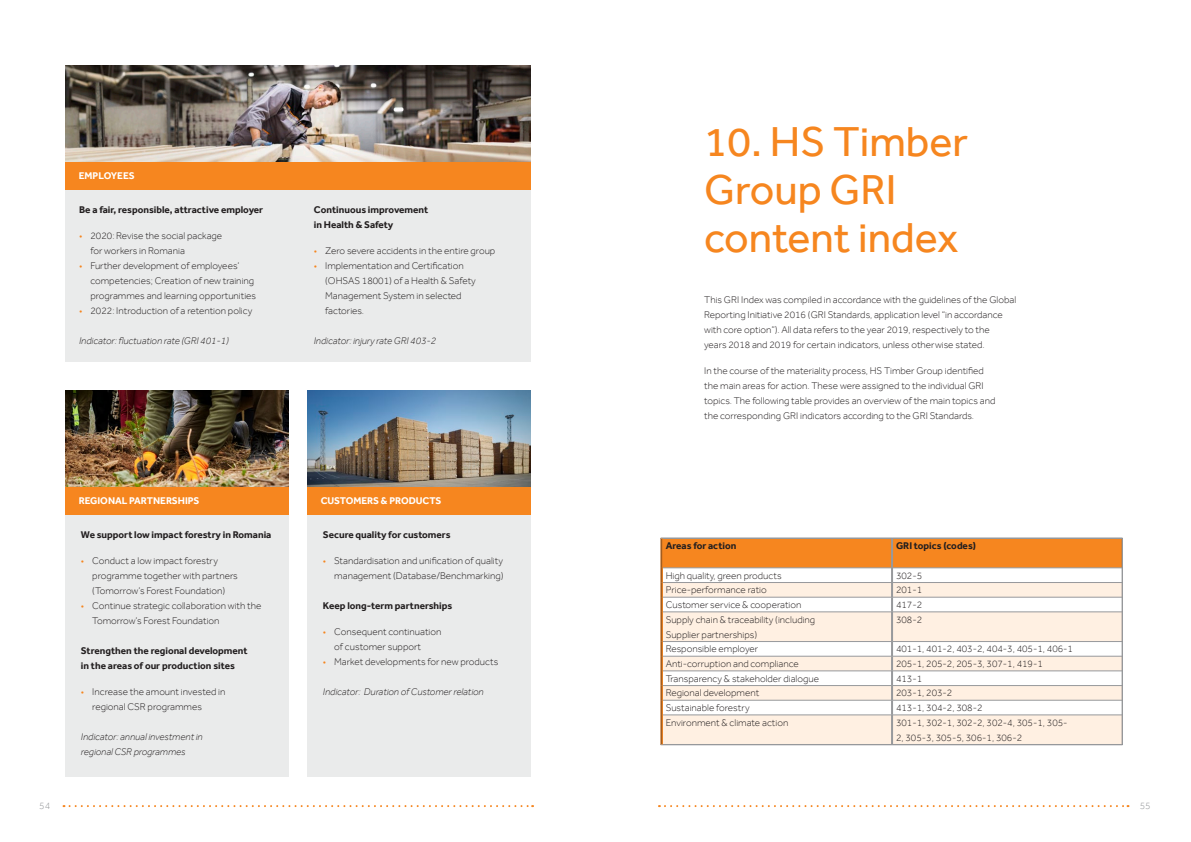
<style>
.page{position:relative;width:1191px;height:842px;background:#fff}
.page>*{position:absolute;margin:0;border:0;box-sizing:border-box;transform-origin:0 0}
.Titlu{font:43px/48px "Effra";color:#f6861f}
.t1{font:300 10px/15px "Effra";color:#231f20}
.t2{font:700 10px/15px "Effra";color:#231f20}
.t3{font:italic 300 10px/15px "Effra";color:#231f20}
.t4{font:700 10px "Effra";color:#fff}
.t5{font:300 10px "Effra";color:#97999c}
.s1{color:#f6861f}
</style>
<div class="page">
<svg style="left:63px;top:805px;width:470px;height:2px"></svg>
<svg style="left:659px;top:805px;width:469px;height:2px"></svg>
<img style="left:65px;top:65px;width:465px;height:98px">
<img style="left:65px;top:390px;width:223px;height:98px">
<img style="left:307px;top:390px;width:223px;height:98px">
<div style="left:307px;top:488px;width:223px;height:27px;background:#f6861f"></div>
<div style="left:65px;top:488px;width:223px;height:27px;background:#f6861f"></div>
<div style="left:307px;top:515px;width:223px;height:262px;background:#eaebeb"></div>
<div style="left:65px;top:515px;width:223px;height:262px;background:#eaebeb"></div>
<div style="left:65px;top:163px;width:465px;height:27px;background:#f6861f"></div>
<div style="left:65px;top:190px;width:465px;height:172px;background:#eaebeb"></div>
<hr style="left:1122px;top:715px;width:1px;height:30px;background:#97999c">
<hr style="left:660px;top:744px;width:232px;height:1px;background:#97999c">
<hr style="left:892px;top:744px;width:230px;height:1px;background:#97999c">
<svg style="left:660px;top:538px;width:463px;height:206px"></svg>
<p class="t4" style="left:79px;top:170px;width:57px">EMPLOYEES</p>
<p class="t2" style="left:79px;top:202px;width:185px">Be a fair, responsible, attractive employer</p>
<p class="t1" style="left:90px;top:228px;width:133px;text-indent:-11px"><span class="s1">•</span> 2020: Revise the social package for workers in Romania</p>
<p class="t1" style="left:90px;top:258px;width:167px;text-indent:-11px"><span class="s1">•</span> Further development of employees’ competencies; Creation of new training programmes and learning opportunities</p>
<p class="t1" style="left:79px;top:303px;width:175px"><span class="s1">•</span> 2022: Introduction of a retention policy</p>
<p class="t3" style="left:79px;top:333px;width:151px">Indicator: fluctuation rate (GRI 401-1)</p>
<p class="t2" style="left:314px;top:202px;width:116px">Continuous improvement in Health &amp; Safety</p>
<p class="t1" style="left:314px;top:243px;width:183px"><span class="s1">•</span> Zero severe accidents in the entire group</p>
<p class="t1" style="left:325px;top:258px;width:152px;text-indent:-11px"><span class="s1">•</span> Implementation and Certification (OHSAS 18001) of a Health &amp; Safety<br>Management System in selected factories.</p>
<p class="t3" style="left:314px;top:333px;width:124px">Indicator: injury rate GRI 403-2</p>
<p class="t4" style="left:79px;top:495px;width:122px">REGIONAL PARTNERSHIPS</p>
<p class="t4" style="left:321px;top:495px;width:122px">CUSTOMERS &amp; PRODUCTS</p>
<p class="t2" style="left:323px;top:527px;width:129px">Secure quality for customers</p>
<p class="t1" style="left:323px;top:553px;width:182px;text-align:right"><span class="s1">•</span> Standardisation and unification of quality management (Database/Benchmarking)</p>
<p class="t2" style="left:323px;top:598px;width:131px">Keep long-term partnerships</p>
<p class="t1" style="left:334px;top:624px;width:109px;text-indent:-11px"><span class="s1">•</span> Consequent continuation of customer support</p>
<p class="t1" style="left:323px;top:654px;width:177px"><span class="s1">•</span> Market developments for new products</p>
<p class="t3" style="left:323px;top:684px;width:162px">Indicator: Duration of Customer relation</p>
<p class="t2" style="left:81px;top:527px;width:192px">We support low impact forestry in Romania</p>
<p class="t1" style="left:92px;top:553px;width:147px;text-indent:-11px"><span class="s1">•</span> Conduct a low impact forestry programme together with partners (Tomorrow’s Forest Foundation)</p>
<p class="t1" style="left:92px;top:598px;width:171px;text-indent:-11px"><span class="s1">•</span> Continue strategic collaboration with the<br>Tomorrow’s Forest Foundation</p>
<p class="t2" style="left:81px;top:643px;width:168px">Strengthen the regional development in the areas of our production sites</p>
<p class="t1" style="left:92px;top:684px;width:135px;text-indent:-11px"><span class="s1">•</span> Increase the amount invested in regional CSR programmes</p>
<p class="t3" style="left:81px;top:729px;width:123px">Indicator: annual investment in regional CSR programmes</p>
<p class="Titlu" style="left:704px;top:117px;width:265px">10. HS Timber<br>Group GRI content index</p>
<p class="t1" style="left:704px;top:292px;width:313px">This GRI Index was compiled in accordance with the guidelines of the Global Reporting Initiative 2016 (GRI Standards, application level “in accordance with core option”). All data refers to the year 2019, respectively to the<br>years 2018 and 2019 for certain indicators, unless otherwise stated.</p>
<p class="t1" style="left:704px;top:363px;width:293px">In the course of the materiality process, HS Timber Group identified the main areas for action. These were assigned to the individual GRI topics. The following table provides an overview of the main topics and the corresponding GRI indicators according to the GRI Standards.</p>
<p class="t2" style="left:665px;top:538px;width:72px">Areas for action</p>
<p class="t2" style="left:896px;top:538px;width:81px">GRI topics (codes)</p>
<p class="t1" style="left:665px;top:567px;width:117px">High quality, green products</p>
<p class="t1" style="left:896px;top:567px;width:28px">302-5</p>
<p class="t1" style="left:665px;top:582px;width:103px">Price-performance ratio</p>
<p class="t1" style="left:896px;top:582px;width:28px">201-1</p>
<p class="t1" style="left:665px;top:597px;width:137px">Customer service &amp; cooperation</p>
<p class="t1" style="left:896px;top:597px;width:28px">417-2</p>
<p class="t1" style="left:665px;top:612px;width:151px">Supply chain &amp; traceability (including<br>Supplier partnerships)</p>
<p class="t1" style="left:896px;top:612px;width:28px">308-2</p>
<p class="t1" style="left:665px;top:641px;width:94px">Responsible employer</p>
<p class="t1" style="left:896px;top:641px;width:178px">401-1, 401-2, 403-2, 404-3, 405-1, 406-1</p>
<p class="t1" style="left:665px;top:656px;width:134px">Anti-corruption and compliance</p>
<p class="t1" style="left:896px;top:656px;width:148px">205-1, 205-2, 205-3, 307-1, 419-1</p>
<p class="t1" style="left:665px;top:671px;width:155px">Transparency &amp; stakeholder dialogue</p>
<p class="t1" style="left:896px;top:671px;width:28px">413-1</p>
<p class="t1" style="left:665px;top:685px;width:95px">Regional development</p>
<p class="t1" style="left:896px;top:685px;width:58px">203-1, 203-2</p>
<p class="t1" style="left:665px;top:700px;width:86px">Sustainable forestry</p>
<p class="t1" style="left:896px;top:700px;width:88px">413-1, 304-2, 308-2</p>
<p class="t1" style="left:665px;top:715px;width:124px">Environment &amp; climate action</p>
<p class="t1" style="left:896px;top:715px;width:173px">301-1, 302-1, 302-2, 302-4, 305-1, 305-<br>2, 305-3, 305-5, 306-1, 306-2</p>
<p class="t5" style="left:39px;top:800px;width:12px">54</p>
<p class="t5" style="left:1139px;top:800px;width:12px">55</p>
</div>
